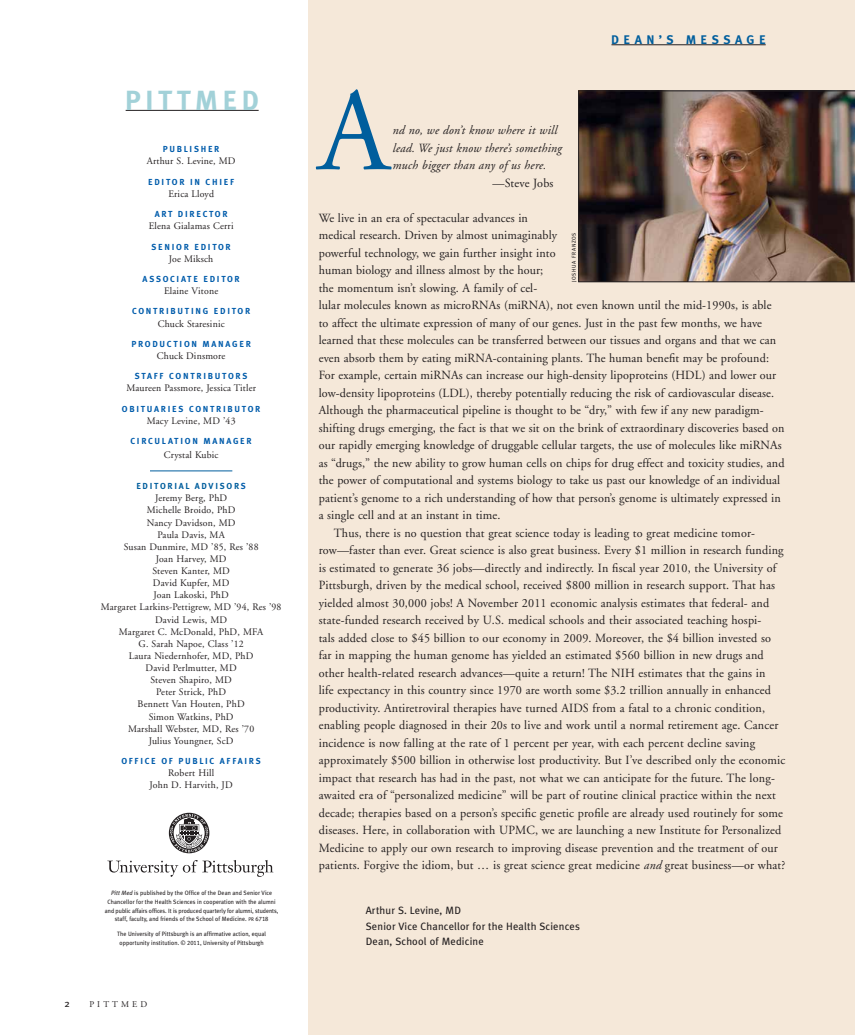
<style>
.page{position:relative;width:855px;height:1035px;background:#fff}
.page>*{position:absolute;margin:0;border:0;box-sizing:border-box;transform-origin:0 0}
.t1{font:118.12px "Adobe Garamond";color:#005e9d;scale:.96 1}
.t2{font:27.75px "Meta Plus Bold Caps";letter-spacing:.15em;color:#a2d1d8}
.t3{font:12.5px "Adobe Garamond";letter-spacing:.015em;color:#231f20}
.t4{font:italic 12.5px/17.5px "Adobe Garamond";letter-spacing:.02em;color:#231f20}
.t5{font:700 12.5px "Meta Plus";letter-spacing:.35em;color:#005e9d}
.t6{font:10.62px/15.6px "Meta Plus";letter-spacing:.015em;color:#231f20}
.t7{font:10px/12.1px "Adobe Garamond";letter-spacing:.02em;color:#231f20;text-align:center}
.t8{font:10px "Meta Plus";color:#231f20}
.t9{font:700 8.75px "Meta Plus";letter-spacing:.2em;color:#005cab}
.t10{font:700 8.75px "Meta Plus";letter-spacing:.2em;color:#005e9d}
.t11{font:8.75px "Adobe Garamond";letter-spacing:.35em;color:#231f20}
.t12{font:6.25px/8.8px "Meta Plus";letter-spacing:.01em;color:#231f20;text-align:center;scale:.95 1}
.t13{font:5.5px "Meta Plus Book Caps";letter-spacing:.1em;color:#231f20}
.s1{color:#005cab}
.s2{font-style:italic}
.s3{font-size:5.25px}
.s4{font-family:"Meta Plus Book Caps"}
</style>
<div class="page">
<div style="left:308px;top:0;width:547px;height:1035px;background:#f5e8d9"></div>
<hr style="left:126px;top:110px;width:133px;height:1px;background:#231f20">
<hr style="left:611px;top:44px;width:155px;height:1px;background:#231f20">
<hr style="left:150px;top:471px;width:82px;height:1px;background:#005e9d">
<svg style="left:107px;top:860px;width:166px;height:17px"></svg>
<svg style="left:169px;top:813px;width:40px;height:40px"></svg>
<svg style="left:170px;top:814px;width:38px;height:38px"></svg>
<img style="left:578px;top:91px;width:277px;height:191px">
<h2 class="t2" style="left:125px;top:84px;width:136px">PITTMED</h2>
<p class="t9" style="left:163px;top:146px;width:58px">PUBLISHER</p>
<p class="t7" style="left:147px;top:156px;width:90px">Arthur S. Levine, MD</p>
<p class="t9" style="left:148px;top:179px;width:87px">EDITOR IN CHIEF</p>
<p class="t7" style="left:168px;top:188px;width:47px">Erica Lloyd</p>
<p class="t9" style="left:155px;top:211px;width:74px">ART DIRECTOR</p>
<p class="t7" style="left:149px;top:221px;width:86px">Elena Gialamas Cerri</p>
<p class="t9" style="left:152px;top:243px;width:81px">SENIOR EDITOR</p>
<p class="t7" style="left:169px;top:253px;width:46px">Joe Miksch</p>
<p class="t9" style="left:142px;top:276px;width:99px">ASSOCIATE EDITOR</p>
<p class="t7" style="left:164px;top:286px;width:56px">Elaine Vitone</p>
<p class="t9" style="left:132px;top:308px;width:120px">CONTRIBUTING EDITOR</p>
<p class="t7" style="left:158px;top:318px;width:68px">Chuck Staresinic</p>
<p class="t9" style="left:131px;top:341px;width:121px">PRODUCTION MANAGER</p>
<p class="t7" style="left:157px;top:351px;width:70px">Chuck Dinsmore</p>
<p class="t9" style="left:135px;top:373px;width:114px">STAFF CONTRIBUTORS</p>
<p class="t7" style="left:126px;top:383px;width:131px">Maureen Passmore, Jessica Titler</p>
<p class="t9" style="left:122px;top:406px;width:140px">OBITUARIES CONTRIBUTOR</p>
<p class="t7" style="left:147px;top:416px;width:90px">Macy Levine, MD ’43</p>
<p class="t9" style="left:131px;top:438px;width:123px">CIRCULATION MANAGER</p>
<p class="t7" style="left:164px;top:450px;width:56px">Crystal Kubic</p>
<p class="t10" style="left:136px;top:483px;width:111px">EDITORIAL ADVISOR<span class="s1">S</span></p>
<p class="t7" style="left:101px;top:493px;width:182px">Jeremy Berg, PhD<br>Michelle Broido, PhD<br>Nancy Davidson, MD<br>Paula Davis, MA<br>Susan Dunmire, MD ’85, Res ’88<br>Joan Harvey, MD<br>Steven Kanter, MD<br>David Kupfer, MD<br>Joan Lakoski, PhD<br>Margaret Larkins-Pettigrew, MD ’94, Res ’98<br>David Lewis, MD<br>Margaret C. McDonald, PhD, MFA<br>G. Sarah Napoe, Class ’12<br>Laura Niedernhofer, MD, PhD<br>David Perlmutter, MD<br>Steven Shapiro, MD<br>Peter Strick, PhD<br>Bennett Van Houten, PhD<br>Simon Watkins, PhD<br>Marshall Webster, MD, Res ’70<br>Julius Youngner, ScD</p>
<p class="t9" style="left:121px;top:758px;width:141px">OFFICE OF PUBLIC AFFAIRS</p>
<p class="t7" style="left:150px;top:768px;width:85px">Robert Hill<br>John D. Harvith, JD</p>
<p class="t12" style="left:105px;top:889px;width:184px"><span class="s2">Pitt Med</span> is published by the Office of the Dean and Senior Vice Chancellor for the Health Sciences in cooperation with the alumni and public affairs offices. It is produced quarterly for alumni, students, staff, faculty, and friends of the School of Medicine. <span class="s3">PR</span> <span class="s4">6718</span></p>
<p class="t12" style="left:117px;top:930px;width:158px">The University of Pittsburgh is an affirmative action, equal opportunity institution. © <span class="s4">2011</span>, University of Pittsburgh</p>
<p class="t8" style="left:64px;top:999px;width:7px">2</p>
<p class="t11" style="left:90px;top:1000px;width:59px">PITTMED</p>
<p class="t5" style="left:611px;top:36px;width:156px">DEAN’S MESSAGE</p>
<h1 class="t1" style="left:319px;top:84px;width:75px">A</h1>
<p class="t4" style="left:392px;top:123px;width:171px">nd no, we don’t know where it will lead. We just know there’s something much bigger than any of us here.</p>
<p class="t3" style="left:492px;top:178px;width:63px">—Steve Jobs</p>
<p class="t3" style="left:319px;top:213px;width:211px">We live in an era of spectacular advances in</p>
<p class="t3" style="left:319px;top:230px;width:240px">medical research. Driven by almost unimaginably</p>
<p class="t3" style="left:319px;top:248px;width:238px">powerful technology, we gain further insight into</p>
<p class="t3" style="left:319px;top:265px;width:226px">human biology and illness almost by the hour;</p>
<p class="t3" style="left:319px;top:283px;width:220px">the momentum isn’t slowing. A family of cel-</p>
<p class="t3" style="left:319px;top:300px;width:454px">lular molecules known as microRNAs (miRNA), not even known until the mid-1990s, is able</p>
<p class="t3" style="left:319px;top:318px;width:445px">to affect the ultimate expression of many of our genes. Just in the past few months, we have</p>
<p class="t3" style="left:319px;top:335px;width:459px">learned that these molecules can be transferred between our tissues and organs and that we can</p>
<p class="t3" style="left:319px;top:353px;width:452px">even absorb them by eating miRNA-containing plants. The human benefit may be profound:</p>
<p class="t3" style="left:319px;top:370px;width:459px">For example, certain miRNAs can increase our high-density lipoproteins (HDL) and lower our</p>
<p class="t3" style="left:319px;top:388px;width:457px">low-density lipoproteins (LDL), thereby potentially reducing the risk of cardiovascular disease.</p>
<p class="t3" style="left:319px;top:405px;width:447px">Although the pharmaceutical pipeline is thought to be “dry,” with few if any new paradigm-</p>
<p class="t3" style="left:319px;top:423px;width:467px">shifting drugs emerging, the fact is that we sit on the brink of extraordinary discoveries based on</p>
<p class="t3" style="left:319px;top:440px;width:465px">our rapidly emerging knowledge of druggable cellular targets, the use of molecules like miRNAs</p>
<p class="t3" style="left:319px;top:458px;width:467px">as “drugs,” the new ability to grow human cells on chips for drug effect and toxicity studies, and</p>
<p class="t3" style="left:319px;top:475px;width:463px">the power of computational and systems biology to take us past our knowledge of an individual</p>
<p class="t3" style="left:319px;top:493px;width:463px">patient’s genome to a rich understanding of how that person’s genome is ultimately expressed in</p>
<p class="t3" style="left:319px;top:510px;width:183px">a single cell and at an instant in time.</p>
<p class="t3" style="left:334px;top:528px;width:423px">Thus, there is no question that great science today is leading to great medicine tomor-</p>
<p class="t3" style="left:319px;top:545px;width:466px">row—faster than ever. Great science is also great business. Every $1 million in research funding</p>
<p class="t3" style="left:319px;top:563px;width:459px">is estimated to generate 36 jobs—directly and indirectly. In fiscal year 2010, the University of</p>
<p class="t3" style="left:319px;top:580px;width:458px">Pittsburgh, driven by the medical school, received $800 million in research support. That has</p>
<p class="t3" style="left:319px;top:598px;width:452px">yielded almost 30,000 jobs! A November 2011 economic analysis estimates that federal- and</p>
<p class="t3" style="left:319px;top:615px;width:444px">state-funded research received by U.S. medical schools and their associated teaching hospi-</p>
<p class="t3" style="left:319px;top:633px;width:454px">tals added close to $45 billion to our economy in 2009. Moreover, the $4 billion invested so</p>
<p class="t3" style="left:319px;top:650px;width:447px">far in mapping the human genome has yielded an estimated $560 billion in new drugs and</p>
<p class="t3" style="left:319px;top:668px;width:448px">other health-related research advances—quite a return! The NIH estimates that the gains in</p>
<p class="t3" style="left:319px;top:685px;width:454px">life expectancy in this country since 1970 are worth some $3.2 trillion annually in enhanced</p>
<p class="t3" style="left:319px;top:703px;width:448px">productivity. Antiretroviral therapies have turned AIDS from a fatal to a chronic condition,</p>
<p class="t3" style="left:319px;top:720px;width:461px">enabling people diagnosed in their 20s to live and work until a normal retirement age. Cancer</p>
<p class="t3" style="left:319px;top:738px;width:438px">incidence is now falling at the rate of 1 percent per year, with each percent decline saving</p>
<p class="t3" style="left:319px;top:755px;width:468px">approximately $500 billion in otherwise lost productivity. But I’ve described only the economic</p>
<p class="t3" style="left:319px;top:773px;width:458px">impact that research has had in the past, not what we can anticipate for the future. The long-</p>
<p class="t3" style="left:319px;top:790px;width:459px">awaited era of “personalized medicine” will be part of routine clinical practice within the next</p>
<p class="t3" style="left:319px;top:808px;width:466px">decade; therapies based on a person’s specific genetic profile are already used routinely for some</p>
<p class="t3" style="left:319px;top:825px;width:464px">diseases. Here, in collaboration with UPMC, we are launching a new Institute for Personalized</p>
<p class="t3" style="left:319px;top:843px;width:461px">Medicine to apply our own research to improving disease prevention and the treatment of our</p>
<p class="t3" style="left:319px;top:860px;width:468px">patients. Forgive the idiom, but … is great science great medicine <span class="s2">and</span> great business—or what?</p>
<p class="t13" style="left:572px;top:282px;width:51px;rotate:-90deg">JOSHUA FRANZOS</p>
<p class="t6" style="left:366px;top:903px;width:216px">Arthur S. Levine, MD<br>Senior Vice Chancellor for the Health Sciences<br>Dean, School of Medicine</p>
</div>
